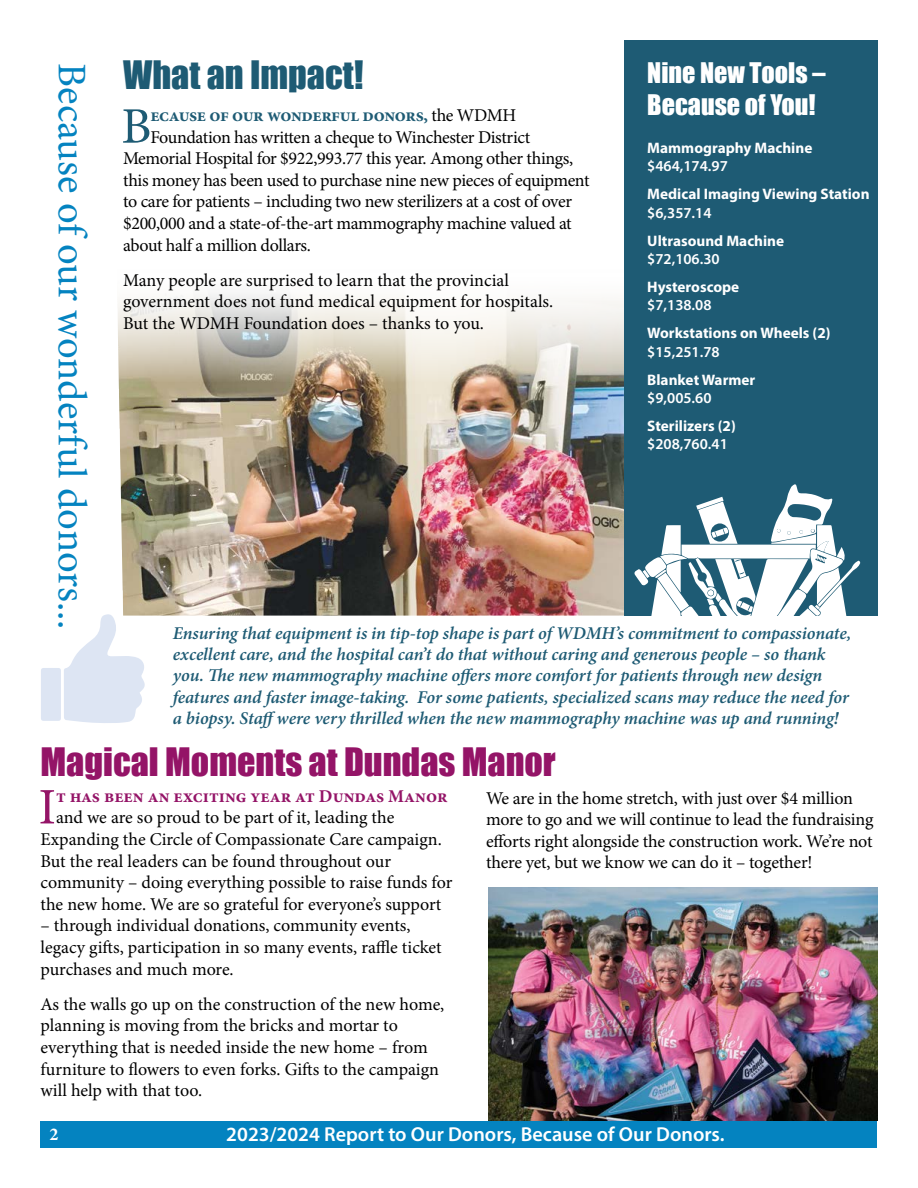
<style>
.page{position:relative;width:918px;height:1188px;background:#fff}
.page>*{position:absolute;margin:0;border:0;box-sizing:border-box;transform-origin:0 0}
.t1{font:51.3px "Minion Pro";color:#1e5b74}
.t2{font:51.3px "Minion Pro";color:#941467}
.t3{font:40.65px "Minion Pro";letter-spacing:-.005em;color:#0483c0}
.t4{font:36px "Impact";color:#941467}
.t5{font:36px "Impact";color:#1e5b74}
.t6{font:26.1px/31.3px "Impact";color:#fff}
.t7{font:600 20.25px "Myriad Pro";color:#fff}
.t8{font:18px/21.6px "Minion Pro";letter-spacing:-.01em;color:#000}
.t9{font:italic 600 18px/21px "Minion Pro";letter-spacing:-.005em;color:#1e5b74}
.t10{font:700 18px "Minion Pro";color:#941467}
.t11{font:700 18px "Minion Pro";letter-spacing:-.02em;color:#1e5b74}
.t12{font:700 18px "Minion Pro";color:#fff}
.t13{font:700 15.15px "Myriad Pro";color:#fff}
.t14{font:600 15.15px "Myriad Pro";color:#fff}
.s1{font-weight:400;color:#000}
</style>
<div class="page">
<img style="left:488px;top:888px;width:389px;height:232px">
<img style="left:118px;top:294px;width:506px;height:322px">
<div style="left:624px;top:40px;width:254px;height:576px;background:#1e5b74"></div>
<svg style="left:634px;top:484px;width:227px;height:132px"></svg>
<div style="left:40px;top:1121px;width:838px;height:27px;background:#0483c0"></div>
<svg style="left:41px;top:614px;width:104px;height:109px"></svg>
<h2 class="t3" style="left:99px;top:63px;width:569px;rotate:90deg">Because of our wonderful donors...</h2>
<h3 class="t5" style="left:123px;top:47px;width:242px">What an Impact!</h3>
<h3 class="t6" style="left:647px;top:57px;width:180px">Nine New Tools –<br>Because of You!</h3>
<p class="t13" style="left:647px;top:138px;width:167px">Mammography Machine</p>
<p class="t14" style="left:647px;top:157px;width:82px">$464,174.97</p>
<p class="t13" style="left:647px;top:184px;width:224px">Medical Imaging Viewing Station</p>
<p class="t14" style="left:647px;top:203px;width:66px">$6,357.14</p>
<p class="t13" style="left:647px;top:231px;width:138px">Ultrasound Machine</p>
<p class="t14" style="left:647px;top:249px;width:74px">$72,106.30</p>
<p class="t13" style="left:647px;top:277px;width:94px">Hysteroscope</p>
<p class="t14" style="left:647px;top:296px;width:66px">$7,138.08</p>
<p class="t13" style="left:647px;top:323px;width:185px">Workstations on Wheels (2)</p>
<p class="t14" style="left:647px;top:342px;width:74px">$15,251.78</p>
<p class="t13" style="left:647px;top:370px;width:110px">Blanket Warmer</p>
<p class="t14" style="left:647px;top:388px;width:66px">$9,005.60</p>
<p class="t13" style="left:647px;top:416px;width:90px">Sterilizers (2)</p>
<p class="t14" style="left:647px;top:434px;width:82px">$208,760.41</p>
<h1 class="t1" style="left:121px;top:92px;width:32px">B</h1>
<p class="t11" style="left:150px;top:103px;width:367px">ecause of our wonderful donors, <span class="s1">the WDMH</span></p>
<p class="t8" style="left:150px;top:126px;width:382px">Foundation has written a cheque to Winchester District</p>
<p class="t8" style="left:123px;top:148px;width:452px">Memorial Hospital for $922,993.77 this year. Among other things,</p>
<p class="t8" style="left:123px;top:169px;width:468px">this money has been used to purchase nine new pieces of equipment</p>
<p class="t8" style="left:123px;top:191px;width:450px">to care for patients – including two new sterilizers at a cost of over</p>
<p class="t8" style="left:123px;top:213px;width:450px">$200,000 and a state-of-the-art mammography machine valued at</p>
<p class="t8" style="left:123px;top:234px;width:189px">about half a million dollars.</p>
<p class="t8" style="left:123px;top:269px;width:432px">Many people are surprised to learn that the provincial government does not fund medical equipment for hospitals.<br>But the WDMH Foundation does – thanks to you.</p>
<p class="t9" style="left:173px;top:623px;width:680px">Ensuring that equipment is in tip-top shape is part of WDMH’s commitment to compassionate, excellent care, and the hospital can’t do that without caring and generous people – so thank you. The new mammography machine offers more comfort for patients through new design features and faster image-taking. For some patients, specialized scans may reduce the need for a biopsy. Staff were very thrilled when the new mammography machine was up and running!</p>
<h3 class="t4" style="left:40px;top:734px;width:517px">Magical Moments at Dundas Manor</h3>
<h1 class="t2" style="left:39px;top:773px;width:19px">I</h1>
<p class="t10" style="left:56px;top:783px;width:393px">t has been an exciting year at Dundas Manor</p>
<p class="t8" style="left:41px;top:807px;width:413px;text-indent:16px">and we are so proud to be part of it, leading the Expanding the Circle of Compassionate Care campaign.<br>But the real leaders can be found throughout our community – doing everything possible to raise funds for the new home. We are so grateful for everyone’s support</p>
<p class="t8" style="left:41px;top:915px;width:403px">– through individual donations, community events, legacy gifts, participation in so many events, raffle ticket purchases and much more.</p>
<p class="t8" style="left:41px;top:993px;width:405px">As the walls go up on the construction of the new home, planning is moving from the bricks and mortar to everything that is needed inside the new home – from furniture to flowers to even forks. Gifts to the campaign will help with that too.</p>
<p class="t8" style="left:486px;top:787px;width:389px">We are in the home stretch, with just over $4 million more to go and we will continue to lead the fundraising efforts right alongside the construction work. We’re not there yet, but we know we can do it – together!</p>
<p class="t12" style="left:50px;top:1121px;width:10px">2</p>
<p class="t7" style="left:226px;top:1121px;width:500px">2023/2024 Report to Our Donors, Because of Our Donors.</p>
</div>
